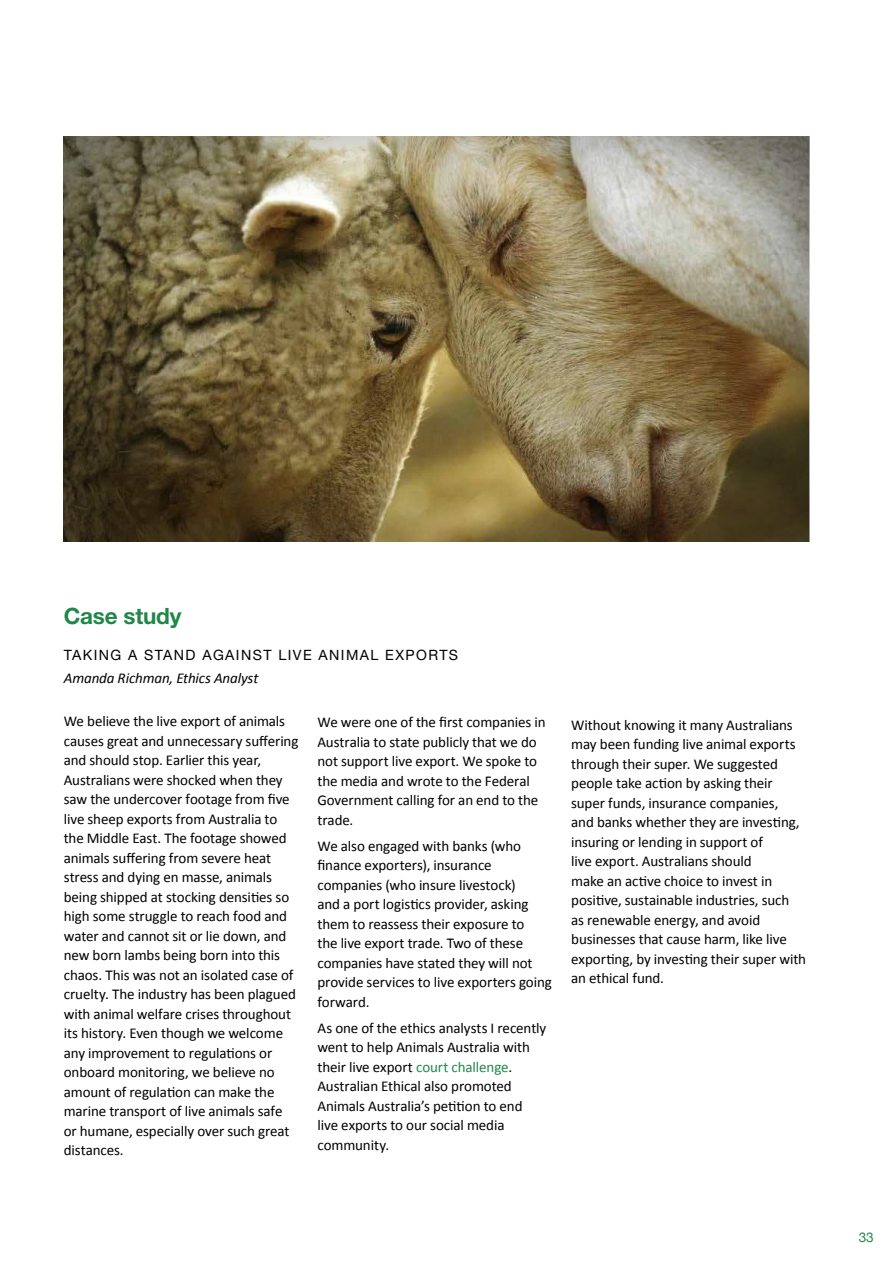
<style>
.page{position:relative;width:893px;height:1263px;background:#fff}
.page>*{position:absolute;margin:0;border:0;box-sizing:border-box;transform-origin:0 0}
.t1{font:700 22.5px "Helvetica Neue LT Std";letter-spacing:-.01em;color:#208749}
.t2{font:15px/19.5px "Calibri";letter-spacing:-.01em;color:#000}
.t3{font:italic 15px "Calibri";letter-spacing:-.01em;color:#000}
.t4{font:14.25px "Helvetica Neue";letter-spacing:.1em;color:#000}
.t5{font:13.5px "Helvetica Neue";color:#208749}
.s1{color:#1f874a}
</style>
<div class="page">
<img style="left:64px;top:136px;width:745px;height:405px">
<h1 class="t1" style="left:64px;top:602px;width:119px">Case study</h1>
<p class="t4" style="left:64px;top:646px;width:396px">TAKING A STAND AGAINST LIVE ANIMAL EXPORTS</p>
<p class="t3" style="left:64px;top:668px;width:196px">Amanda Richman, Ethics Analyst</p>
<p class="t2" style="left:64px;top:712px;width:236px">We believe the live export of animals causes great and unnecessary suffering and should stop. Earlier this year, Australians were shocked when they saw the undercover footage from five live sheep exports from Australia to the Middle East. The footage showed animals suffering from severe heat stress and dying en masse, animals being shipped at stocking densities so high some struggle to reach food and water and cannot sit or lie down, and new born lambs being born into this chaos. This was not an isolated case of cruelty. The industry has been plagued with animal welfare crises throughout its history. Even though we welcome any improvement to regulations or onboard monitoring, we believe no amount of regulation can make the marine transport of live animals safe or humane, especially over such great distances.</p>
<p class="t2" style="left:317px;top:713px;width:230px">We were one of the first companies in<br>Australia to state publicly that we do not support live export. We spoke to the media and wrote to the Federal<br>Government calling for an end to the trade.</p>
<p class="t2" style="left:317px;top:836px;width:236px">We also engaged with banks (who finance exporters), insurance companies (who insure livestock)<br>and a port logistics provider, asking them to reassess their exposure to<br>the live export trade. Two of these companies have stated they will not provide services to live exporters going forward.</p>
<p class="t2" style="left:317px;top:1018px;width:230px">As one of the ethics analysts I recently went to help Animals Australia with their live export <span class="s1">court challenge</span>.<br>Australian Ethical also promoted<br>Animals Australia’s petition to end live exports to our social media community.</p>
<p class="t2" style="left:571px;top:715px;width:236px">Without knowing it many Australians may been funding live animal exports through their super. We suggested people take action by asking their super funds, insurance companies,<br>and banks whether they are investing, insuring or lending in support of<br>live export. Australians should<br>make an active choice to invest in positive, sustainable industries, such<br>as renewable energy, and avoid businesses that cause harm, like live exporting, by investing their super with an ethical fund.</p>
<p class="t5" style="left:859px;top:1227px;width:17px">33</p>
</div>
